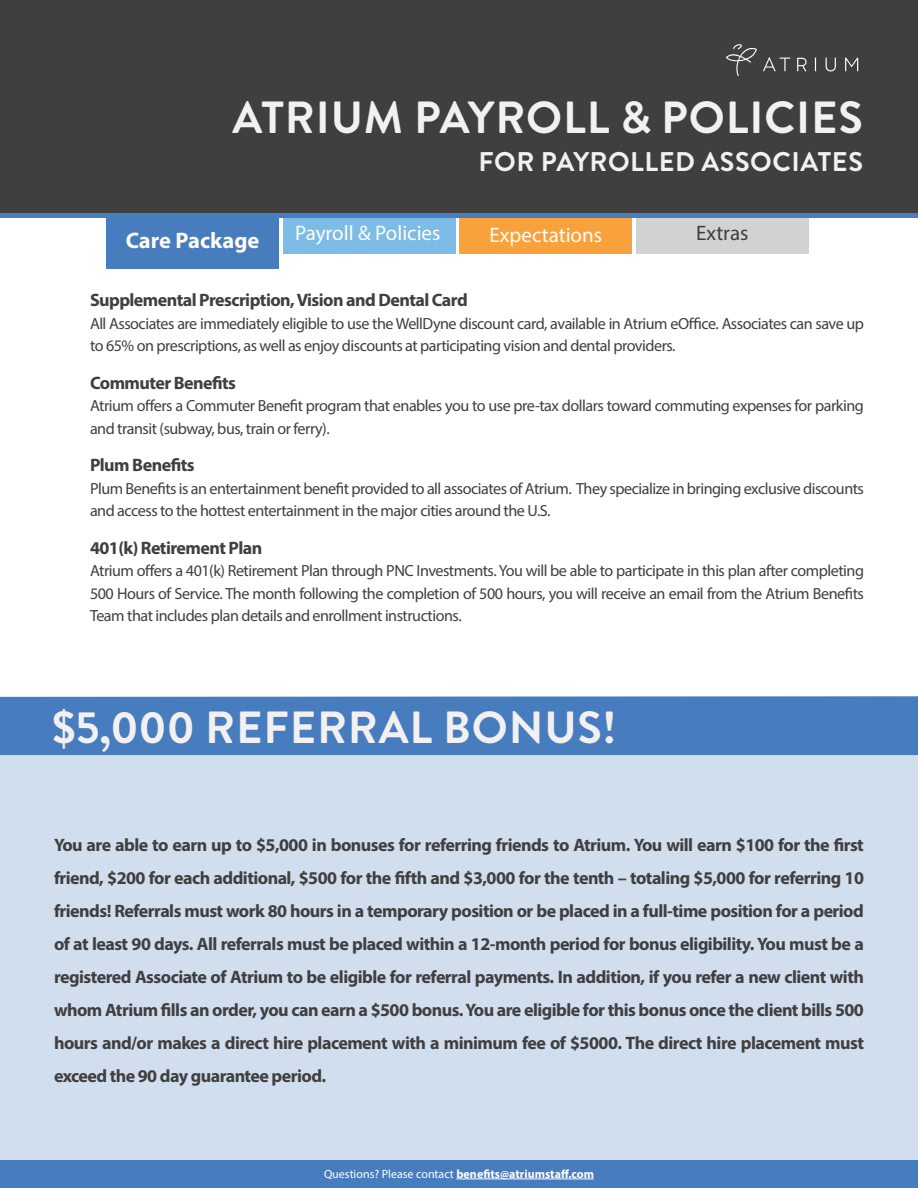
<style>
.page{position:relative;width:918px;height:1188px;background:#fff}
.page>*{position:absolute;margin:0;border:0;box-sizing:border-box;transform-origin:0 0}
.t1{font:700 45px "Brandon Grotesque";letter-spacing:.02em;color:#f3f0f1}
.t2{font:700 27px "Brandon Grotesque";letter-spacing:.02em;color:#f3f0f1}
.t3{font:700 22.5px "Myriad Pro";color:#fffcf7}
.t4{font:21px "Myriad Pro";color:#fffcf7}
.t5{font:21px "Myriad Pro";color:#403f40}
.t6{font:700 18px/33px "Myriad Pro";letter-spacing:-.03em;color:#403f40;text-align:justify}
.t7{font:16.2px/22.5px "Myriad Pro";letter-spacing:-.03em;color:#403f40}
.t8{font:700 12px "Myriad Pro";color:#fff}
.s1{font-weight:400}
</style>
<div class="page">
<div style="left:0;top:0;width:918px;height:214px;background:#403f40"></div>
<svg style="left:726px;top:44px;width:31px;height:32px"></svg>
<svg style="left:797px;top:58px;width:10px;height:13px"></svg>
<svg style="left:763px;top:57px;width:27px;height:14px"></svg>
<svg style="left:815px;top:58px;width:1px;height:13px"></svg>
<svg style="left:826px;top:58px;width:10px;height:13px"></svg>
<svg style="left:845px;top:58px;width:13px;height:13px"></svg>
<div style="left:106px;top:216px;width:173px;height:52px;background:#477cbe"></div>
<div style="left:459px;top:216px;width:173px;height:37px;background:#f9a23b"></div>
<div style="left:636px;top:216px;width:172px;height:37px;background:#d1d2d4"></div>
<div style="left:283px;top:216px;width:173px;height:37px;background:#7dbce7"></div>
<div style="left:0;top:213px;width:918px;height:5px;background:#477cbe"></div>
<div style="left:0;top:755px;width:918px;height:418px;background:#d1deee"></div>
<div style="left:0;top:696px;width:918px;height:59px;background:#477cbe"></div>
<div style="left:0;top:1161px;width:918px;height:27px;background:#477cbe"></div>
<hr style="left:456px;top:1179px;width:138px;height:1px;background:#fff">
<p class="t1" style="left:232px;top:86px;width:632px">ATRIUM PAYROLL &amp; POLICIES</p>
<p class="t2" style="left:478px;top:143px;width:386px">FOR PAYROLLED ASSOCIATES</p>
<p class="t3" style="left:126px;top:226px;width:135px">Care Package</p>
<p class="t4" style="left:295px;top:220px;width:147px">Payroll &amp; Policies</p>
<p class="t4" style="left:490px;top:222px;width:114px">Expectations</p>
<p class="t5" style="left:696px;top:220px;width:54px">Extras</p>
<p class="t6" style="left:90px;top:283px;width:379px">Supplemental Prescription, Vision and Dental Card</p>
<p class="t7" style="left:90px;top:312px;width:776px">All Associates are immediately eligible to use the WellDyne discount card, available in Atrium eOffice. Associates can save up to 65% on prescriptions, as well as enjoy discounts at participating vision and dental providers.</p>
<p class="t6" style="left:90px;top:365px;width:148px">Commuter Benefits</p>
<p class="t7" style="left:90px;top:394px;width:775px">Atrium offers a Commuter Benefit program that enables you to use pre-tax dollars toward commuting expenses for parking and transit (subway, bus, train or ferry).</p>
<p class="t6" style="left:90px;top:448px;width:106px">Plum Benefits</p>
<p class="t7" style="left:90px;top:477px;width:776px">Plum Benefits is an entertainment benefit provided to all associates of Atrium. They specialize in bringing exclusive discounts and access to the hottest entertainment in the major cities around the U.S.</p>
<p class="t6" style="left:90px;top:530px;width:174px">401(k) Retirement Plan</p>
<p class="t7" style="left:90px;top:559px;width:776px;text-align:justify">Atrium offers a 401(k) Retirement Plan through PNC Investments. You will be able to participate in this plan after completing 500 Hours of Service. The month following the completion of 500 hours, you will receive an email from the Atrium Benefits Team that includes plan details and enrollment instructions.</p>
<p class="t1" style="left:52px;top:696px;width:566px">$5,000 REFERRAL BONUS!</p>
<p class="t6" style="left:54px;top:827px;width:812px">You are able to earn up to $5,000 in bonuses for referring friends to Atrium. You will earn $100 for the first friend, $200 for each additional, $500 for the fifth and $3,000 for the tenth – totaling $5,000 for referring 10 friends! Referrals must work 80 hours in a temporary position or be placed in a full-time position for a period of at least 90 days. All referrals must be placed within a 12-month period for bonus eligibility. You must be a registered Associate of Atrium to be eligible for referral payments. In addition, if you refer a new client with whom Atrium fills an order, you can earn a $500 bonus. You are eligible for this bonus once the client bills 500 hours and/or makes a direct hire placement with a minimum fee of $5000. The direct hire placement must exceed the 90 day guarantee period.</p>
<p class="t8" style="left:324px;top:1166px;width:271px"><span class="s1">Questions? Please contact</span> benefits@atriumstaff.com</p>
</div>
